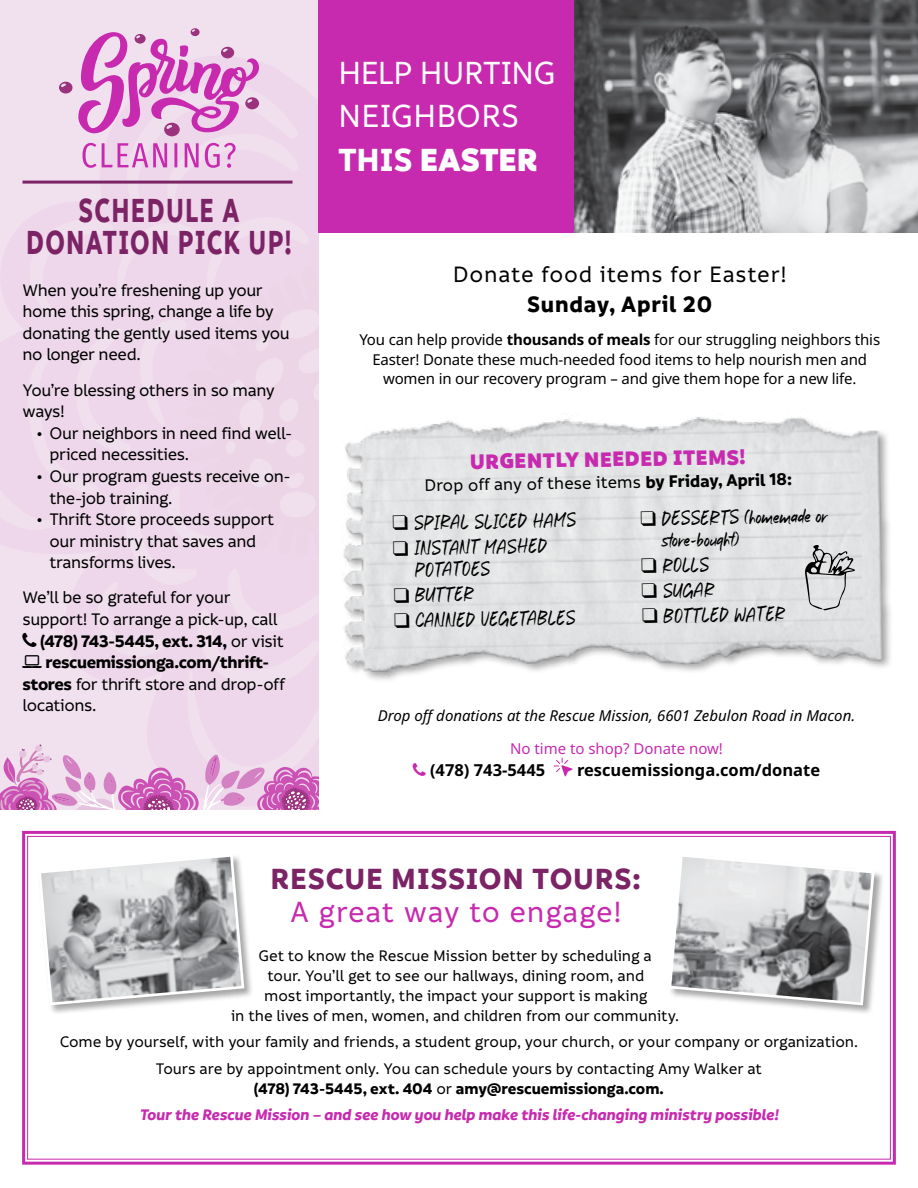
<style>
.page{position:relative;width:918px;height:1188px;background:#fff}
.page>*{position:absolute;margin:0;border:0;box-sizing:border-box;transform-origin:0 0}
.t1{font:700 36px/31.5px "Informative";letter-spacing:.045em;color:#7c2366;text-align:center;scale:.75 1}
.t2{font:500 34.5px/43.5px "Informative";letter-spacing:-.02em;color:#fff}
.t3{font:700 31.5px "Informative";letter-spacing:.025em;color:#7c2366}
.t4{font:500 31.5px "Informative";letter-spacing:.02em;color:#c72aaf}
.t5{font:500 24px "Informative";letter-spacing:.03em;color:#000}
.t6{font:700 24px "Informative";letter-spacing:.03em;color:#000}
.t7{font:900 22.5px "Informative";color:#c72aaf}
.t8{font:21px/21.8px "Marker Mark";color:#000}
.t9{font:500 18px/21.6px "Informative";letter-spacing:-.025em;color:#000}
.t10{font:700 18px "Informative";letter-spacing:-.025em;color:#000}
.t11{font:500 16.5px/19.8px "Informative";letter-spacing:-.005em;color:#000;text-align:center}
.t12{font:italic 700 16.5px/26.5px "Informative";letter-spacing:-.01em;color:#c72aaf;text-align:center}
.t13{font:700 16.5px "Noto Sans";color:#000}
.t14{font:15px/19.5px "Noto Sans";letter-spacing:-.01em;color:#000;text-align:center}
.t15{font:italic 15px "Noto Sans";color:#000}
.t16{font:15px "Noto Sans";color:#c72aaf}
.s1{font-weight:500}
.s2{font-weight:700}
.s3{font-weight:900}
.s4{font-style:normal;color:#000}
.s5{font-weight:500;font-style:normal;color:#000}
</style>
<div class="page">
<img style="left:574px;top:0;width:344px;height:232px">
<svg style="left:554px;top:758px;width:19px;height:19px"></svg>
<div style="left:0;top:0;width:318px;height:810px;background:#f1e1ee"></div>
<div style="left:318px;top:0;width:256px;height:232px;background:#c72aaf"></div>
<img style="left:343px;top:417px;width:548px;height:263px">
<svg style="left:805px;top:545px;width:50px;height:66px;background:#bbbcbc"></svg>
<svg style="left:22px;top:830px;width:874px;height:335px"></svg>
<div style="left:38px;top:854px;width:216px;height:161px;background:#000;opacity:.35"></div>
<svg style="left:37px;top:852px;width:209px;height:155px"></svg>
<div style="left:669px;top:854px;width:216px;height:161px;background:#000;opacity:.35"></div>
<svg style="left:667px;top:852px;width:209px;height:155px"></svg>
<svg style="left:0;top:28px;width:318px;height:782px"></svg>
<h1 class="t1" style="left:26px;top:196px;width:356px">SCHEDULE A<br>DONATION PICK UP!</h1>
<p class="t9" style="left:23px;top:280px;width:269px">When you’re freshening up your home this spring, change a life by donating the gently used items you no longer need.</p>
<p class="t9" style="left:23px;top:379px;width:254px">You’re blessing others in so many ways!</p>
<p class="t9" style="left:50px;top:423px;width:244px;text-indent:-14px">• Our neighbors in need find well&shy;priced necessities.</p>
<p class="t9" style="left:50px;top:466px;width:243px;text-indent:-14px">• Our program guests receive on&shy;the-job training.</p>
<p class="t9" style="left:50px;top:509px;width:226px;text-indent:-14px">• Thrift Store proceeds support our ministry that saves and transforms lives.</p>
<p class="t9" style="left:23px;top:587px;width:210px">We’ll be so grateful for your</p>
<p class="t9" style="left:23px;top:609px;width:257px">support! To arrange a pick-up, call</p>
<p class="t10" style="left:40px;top:630px;width:245px">(478) 743-5445, ext. 314, <span class="s1">or visit</span></p>
<p class="t10" style="left:45px;top:652px;width:225px">rescuemissionga.com/thrift-</p>
<p class="t9" style="left:23px;top:674px;width:264px"><span class="s2">stores</span> for thrift store and drop-off</p>
<p class="t9" style="left:23px;top:695px;width:75px">locations.</p>
<h2 class="t2" style="left:338px;top:52px;width:219px">HELP HURTING<br>NEIGHBORS<br><span class="s2">THIS</span> <span class="s3">EASTER</span></h2>
<h3 class="t5" style="left:453px;top:261px;width:336px">Donate food items for Easter!</h3>
<h3 class="t6" style="left:527px;top:291px;width:187px">Sunday, April 20</h3>
<p class="t14" style="left:359px;top:330px;width:522px">You can help provide <span class="s2">thousands of meals</span> for our struggling neighbors this<br>Easter! Donate these much-needed food items to help nourish men and women in our recovery program – and give them hope for a new life.</p>
<p class="t7" style="left:470px;top:448px;width:277px;rotate:-1deg">URGENTLY NEEDED ITEMS!</p>
<p class="t9" style="left:424px;top:475px;width:369px;rotate:-1deg">Drop off any of these items <span class="s2">by Friday, April 18:</span></p>
<p class="t8" style="left:392px;top:514px;width:185px;rotate:-1deg">❑ SPIRAL SLICED HAMS</p>
<p class="t8" style="left:414px;top:539px;width:134px;text-indent:-21px;rotate:-1deg">❑ INSTANT MASHED<br>POTATOES</p>
<p class="t8" style="left:393px;top:586px;width:82px;rotate:-1deg">❑ BUTTER</p>
<p class="t8" style="left:394px;top:611px;width:183px;rotate:-1deg">❑ CANNED VEGETABLES</p>
<p class="t8" style="left:661px;top:509px;width:168px;text-indent:-21px;rotate:-1deg">❑ DESSERTS (homemade or store-bought)</p>
<p class="t8" style="left:641px;top:557px;width:69px;rotate:-1deg">❑ ROLLS</p>
<p class="t8" style="left:641px;top:582px;width:74px;rotate:-1deg">❑ SUGAR</p>
<p class="t8" style="left:642px;top:607px;width:145px;rotate:-1deg">❑ BOTTLED WATER</p>
<p class="t15" style="left:378px;top:705px;width:479px">Drop off donations at the Rescue Mission, 6601 Zebulon Road in Macon.</p>
<p class="t16" style="left:510px;top:740px;width:214px">No time to shop? Donate now!</p>
<p class="t13" style="left:430px;top:761px;width:117px">(478) 743-5445</p>
<p class="t13" style="left:577px;top:761px;width:245px">rescuemissionga.com/donate</p>
<h3 class="t3" style="left:271px;top:860px;width:372px">RESCUE MISSION TOURS:</h3>
<h3 class="t4" style="left:290px;top:895px;width:333px">A great way to engage!</h3>
<p class="t11" style="left:231px;top:946px;width:450px">Get to know the Rescue Mission better by scheduling a<br>tour. You’ll get to see our hallways, dining room, and<br>most importantly, the impact your support is making<br>in the lives of men, women, and children from our community.</p>
<p class="t11" style="left:60px;top:1029px;width:800px;line-height:26.5px">Come by yourself, with your family and friends, a student group, your church, or your company or organization.<br>Tours are by appointment only. You can schedule yours by contacting Amy Walker at</p>
<p class="t12" style="left:139px;top:1076px;width:641px"><span class="s4">(478) 743-5445, ext. 404</span> <span class="s5">or</span> <span class="s4">amy@rescuemissionga.com.<br></span>Tour the Rescue Mission – and see how you help make this life-changing ministry possible!</p>
</div>
